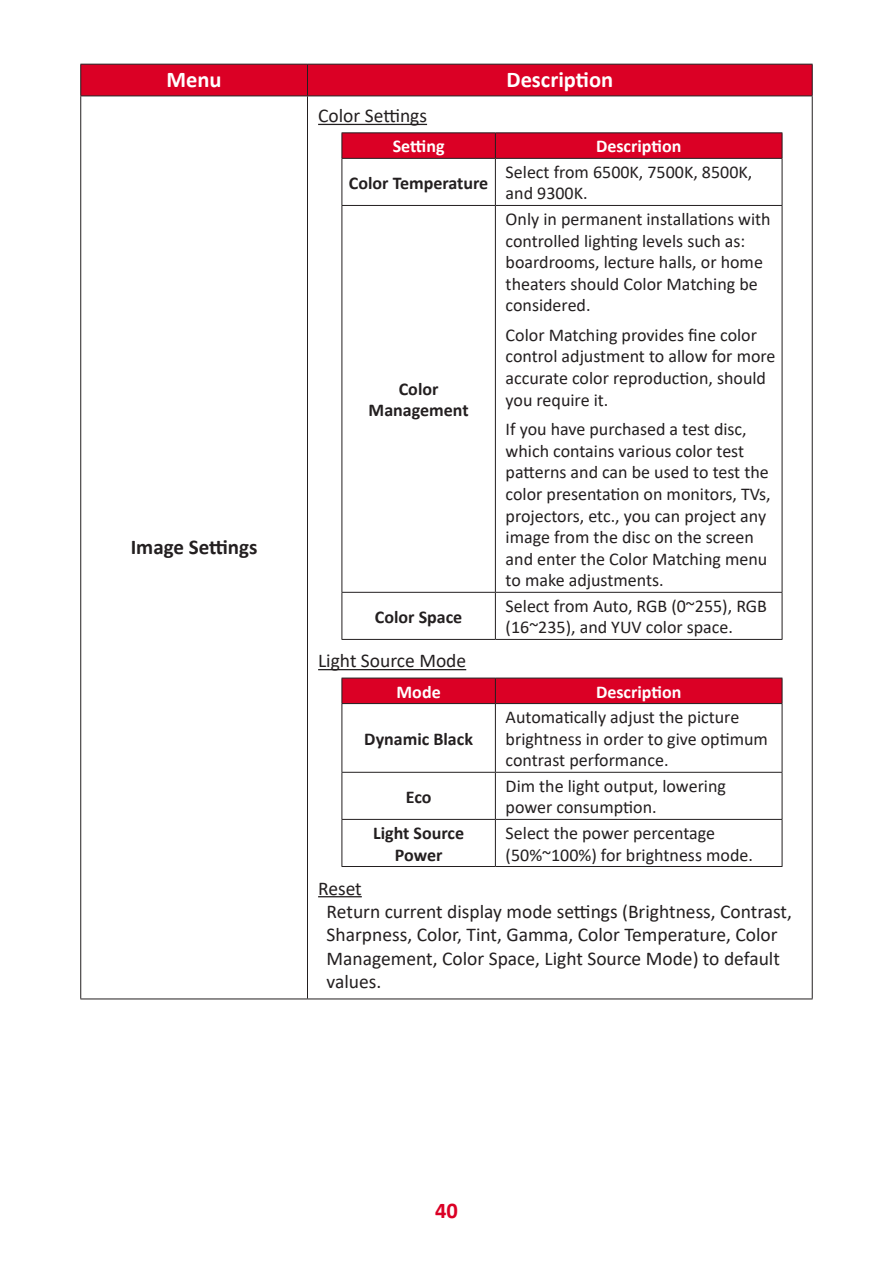
<style>
.page{position:relative;width:893px;height:1263px;background:#fff}
.page>*{position:absolute;margin:0;border:0;box-sizing:border-box;transform-origin:0 0}
.Table-Header{font:700 22.5px "Calibri";color:#fff}
.t1{font:700 22.5px "Calibri";color:#db0025}
.Table-Menu{font:700 21px "Calibri";color:#231f20}
.Table-Body{font:19.5px/23.4px "Calibri";color:#231f20}
.Table-Body-2{font:18px/21.6px "Calibri";color:#231f20}
.Table-Menu-2{font:700 18px/21.6px "Calibri";color:#231f20;text-align:center}
.Table-Header-2{font:700 18px "Calibri";color:#fff}
</style>
<div class="page">
<div style="left:81px;top:65px;width:731px;height:31px;background:#db0025"></div>
<hr style="left:80px;top:96px;width:1px;height:902px;background:#231f20">
<hr style="left:307px;top:96px;width:1px;height:902px;background:#231f20">
<hr style="left:812px;top:96px;width:1px;height:902px;background:#231f20">
<hr style="left:80px;top:998px;width:227px;height:1px;background:#231f20">
<hr style="left:307px;top:998px;width:506px;height:1px;background:#231f20">
<hr style="left:80px;top:64px;width:227px;height:1px;background:#231f20">
<hr style="left:80px;top:65px;width:1px;height:31px;background:#231f20">
<hr style="left:307px;top:64px;width:506px;height:1px;background:#231f20">
<hr style="left:307px;top:65px;width:1px;height:31px;background:#231f20">
<hr style="left:812px;top:65px;width:1px;height:31px;background:#231f20">
<hr style="left:80px;top:96px;width:227px;height:1px;background:#231f20">
<hr style="left:307px;top:96px;width:506px;height:1px;background:#231f20">
<hr style="left:318px;top:124px;width:109px;height:1px;background:#231f20">
<hr style="left:318px;top:669px;width:148px;height:1px;background:#231f20">
<hr style="left:318px;top:896px;width:44px;height:1px;background:#231f20">
<hr style="left:342px;top:132px;width:153px;height:1px;background:#231f20">
<hr style="left:495px;top:132px;width:287px;height:1px;background:#231f20">
<svg style="left:342px;top:133px;width:441px;height:25px;background:#d60025"></svg>
<hr style="left:342px;top:158px;width:153px;height:1px;background:#231f20">
<hr style="left:342px;top:159px;width:1px;height:46px;background:#231f20">
<hr style="left:495px;top:158px;width:287px;height:1px;background:#231f20">
<hr style="left:495px;top:159px;width:1px;height:46px;background:#231f20">
<hr style="left:782px;top:159px;width:1px;height:46px;background:#231f20">
<hr style="left:342px;top:205px;width:153px;height:1px;background:#231f20">
<hr style="left:342px;top:206px;width:1px;height:386px;background:#231f20">
<hr style="left:495px;top:205px;width:287px;height:1px;background:#231f20">
<hr style="left:495px;top:206px;width:1px;height:386px;background:#231f20">
<hr style="left:782px;top:206px;width:1px;height:386px;background:#231f20">
<hr style="left:342px;top:592px;width:153px;height:1px;background:#231f20">
<hr style="left:342px;top:593px;width:1px;height:46px;background:#231f20">
<hr style="left:495px;top:592px;width:287px;height:1px;background:#231f20">
<hr style="left:495px;top:593px;width:1px;height:46px;background:#231f20">
<hr style="left:782px;top:593px;width:1px;height:46px;background:#231f20">
<hr style="left:342px;top:639px;width:153px;height:1px;background:#231f20">
<hr style="left:495px;top:639px;width:287px;height:1px;background:#231f20">
<div style="left:342px;top:678px;width:441px;height:25px;background:#db0025"></div>
<hr style="left:342px;top:703px;width:153px;height:1px;background:#231f20">
<hr style="left:342px;top:704px;width:1px;height:68px;background:#231f20">
<hr style="left:495px;top:703px;width:287px;height:1px;background:#231f20">
<hr style="left:495px;top:704px;width:1px;height:68px;background:#231f20">
<hr style="left:782px;top:704px;width:1px;height:68px;background:#231f20">
<hr style="left:342px;top:772px;width:153px;height:1px;background:#231f20">
<hr style="left:342px;top:773px;width:1px;height:46px;background:#231f20">
<hr style="left:495px;top:772px;width:287px;height:1px;background:#231f20">
<hr style="left:495px;top:773px;width:1px;height:46px;background:#231f20">
<hr style="left:782px;top:773px;width:1px;height:46px;background:#231f20">
<hr style="left:342px;top:819px;width:153px;height:1px;background:#231f20">
<hr style="left:342px;top:820px;width:1px;height:46px;background:#231f20">
<hr style="left:495px;top:819px;width:287px;height:1px;background:#231f20">
<hr style="left:495px;top:820px;width:1px;height:46px;background:#231f20">
<hr style="left:782px;top:820px;width:1px;height:46px;background:#231f20">
<hr style="left:342px;top:866px;width:153px;height:1px;background:#231f20">
<hr style="left:495px;top:866px;width:287px;height:1px;background:#231f20">
<p class="Table-Header" style="left:167px;top:64px;width:57px">Menu</p>
<p class="Table-Header" style="left:506px;top:64px;width:108px">Description</p>
<p class="Table-Menu" style="left:131px;top:532px;width:128px">Image Settings</p>
<p class="Table-Body" style="left:318px;top:104px;width:110px">Color Settings</p>
<p class="Table-Header-2" style="left:393px;top:134px;width:53px">Setting</p>
<p class="Table-Header-2" style="left:596px;top:134px;width:87px">Description</p>
<p class="Table-Menu-2" style="left:349px;top:172px;width:141px">Color Temperature</p>
<p class="Table-Body-2" style="left:506px;top:161px;width:248px">Select from 6500K, 7500K, 8500K, and 9300K.</p>
<p class="Table-Menu-2" style="left:369px;top:378px;width:102px">Color<br>Management</p>
<p class="Table-Body-2" style="left:506px;top:208px;width:266px">Only in permanent installations with controlled lighting levels such as: boardrooms, lecture halls, or home theaters should Color Matching be considered.</p>
<p class="Table-Body-2" style="left:506px;top:324px;width:271px">Color Matching provides fine color control adjustment to allow for more accurate color reproduction, should you require it.</p>
<p class="Table-Body-2" style="left:506px;top:418px;width:267px">If you have purchased a test disc, which contains various color test patterns and can be used to test the color presentation on monitors, TVs, projectors, etc., you can project any image from the disc on the screen and enter the Color Matching menu to make adjustments.</p>
<p class="Table-Menu-2" style="left:375px;top:606px;width:89px">Color Space</p>
<p class="Table-Body-2" style="left:506px;top:595px;width:263px">Select from Auto, RGB (0~255), RGB (16~235), and YUV color space.</p>
<p class="Table-Body" style="left:318px;top:649px;width:150px">Light Source Mode</p>
<p class="Table-Header-2" style="left:397px;top:679px;width:46px">Mode</p>
<p class="Table-Header-2" style="left:596px;top:679px;width:87px">Description</p>
<p class="Table-Menu-2" style="left:364px;top:728px;width:110px">Dynamic Black</p>
<p class="Table-Body-2" style="left:506px;top:706px;width:264px">Automatically adjust the picture brightness in order to give optimum contrast performance.</p>
<p class="Table-Menu-2" style="left:406px;top:785px;width:27px">Eco</p>
<p class="Table-Body-2" style="left:506px;top:774px;width:222px">Dim the light output, lowering power consumption.</p>
<p class="Table-Menu-2" style="left:373px;top:822px;width:92px">Light Source<br>Power</p>
<p class="Table-Body-2" style="left:506px;top:822px;width:249px">Select the power percentage (50%~100%) for brightness mode.</p>
<p class="Table-Body" style="left:318px;top:876px;width:45px">Reset</p>
<p class="Table-Body" style="left:327px;top:899px;width:467px">Return current display mode settings (Brightness, Contrast, Sharpness, Color, Tint, Gamma, Color Temperature, Color Management, Color Space, Light Source Mode) to default values.</p>
<p class="t1" style="left:435px;top:1194px;width:24px">40</p>
</div>
